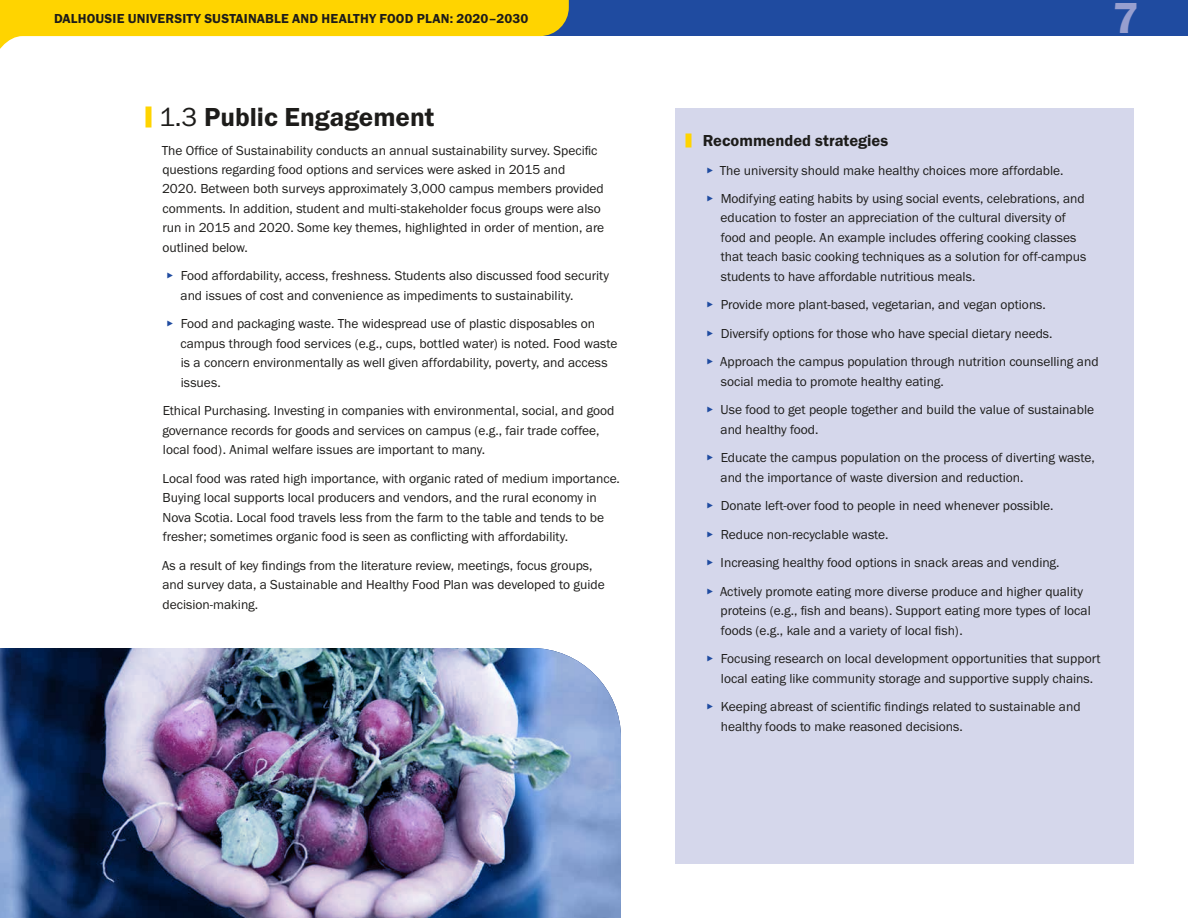
<style>
.page{position:relative;width:1188px;height:918px;background:#fff}
.page>*{position:absolute;margin:0;border:0;box-sizing:border-box;transform-origin:0 0}
.t1{font:45px "Franklin Gothic URW Dem";color:#979fcf}
.t2{font:27px "Franklin Gothic URW Dem";color:#1d1c1a}
.t3{font:16.5px "Franklin Gothic URW Dem";color:#1d1c1a}
.t4{font:13.5px/19.5px "Franklin Gothic URW Boo";color:#1d1c1a}
.t5{font:13.5px "Franklin Gothic URW Dem";letter-spacing:.01em;color:#1d1c1a}
.s1{font-family:"Franklin Gothic URW Boo"}
.s2{font-family:"Franklin Gothic URW Dem";color:#1f4ba0}
</style>
<div class="page">
<div style="left:0;top:0;width:1188px;height:36px;background:#1f4ba0"></div>
<svg style="left:0;top:0;width:569px;height:49px"></svg>
<div style="left:146px;top:106px;width:6px;height:22px;background:#ffd400"></div>
<img style="left:0;top:648px;width:621px;height:270px">
<div style="left:675px;top:108px;width:459px;height:756px;background:#d5d7eb"></div>
<div style="left:686px;top:133px;width:6px;height:15px;background:#ffd400"></div>
<p class="t5" style="left:54px;top:10px;width:476px">DALHOUSIE UNIVERSITY SUSTAINABLE AND HEALTHY FOOD PLAN: 2020–2030</p>
<h1 class="t1" style="left:1112px;top:-10px;width:28px">7</h1>
<h2 class="t2" style="left:159px;top:100px;width:277px"><span class="s1">1.3</span> Public Engagement</h2>
<p class="t4" style="left:162px;top:140px;width:444px">The Office of Sustainability conducts an annual sustainability survey. Specific questions regarding food options and services were asked in 2015 and<br>2020. Between both surveys approximately 3,000 campus members provided comments. In addition, student and multi-stakeholder focus groups were also run in 2015 and 2020. Some key themes, highlighted in order of mention, are outlined below.</p>
<p class="t4" style="left:181px;top:266px;width:430px;text-indent:-14px"><span class="s2">▸</span> Food affordability, access, freshness. Students also discussed food security and issues of cost and convenience as impediments to sustainability.</p>
<p class="t4" style="left:180px;top:314px;width:438px;text-indent:-14px"><span class="s2">▸</span> Food and packaging waste. The widespread use of plastic disposables on campus through food services (e.g., cups, bottled water) is noted. Food waste is a concern environmentally as well given affordability, poverty, and access issues.</p>
<p class="t4" style="left:162px;top:401px;width:453px">Ethical Purchasing. Investing in companies with environmental, social, and good governance records for goods and services on campus (e.g., fair trade coffee, local food). Animal welfare issues are important to many.</p>
<p class="t4" style="left:163px;top:468px;width:459px">Local food was rated high importance, with organic rated of medium importance.<br>Buying local supports local producers and vendors, and the rural economy in Nova Scotia. Local food travels less from the farm to the table and tends to be fresher; sometimes organic food is seen as conflicting with affordability.</p>
<p class="t4" style="left:162px;top:555px;width:444px">As a result of key findings from the literature review, meetings, focus groups, and survey data, a Sustainable and Healthy Food Plan was developed to guide decision-making.</p>
<p class="t3" style="left:703px;top:130px;width:187px">Recommended strategies</p>
<p class="t4" style="left:707px;top:156px;width:380px;line-height:28.5px"><span class="s2">▸</span> The university should make healthy choices more affordable.<br><span class="s2">▸</span> Modifying eating habits by using social events, celebrations, and</p>
<p class="t4" style="left:720px;top:208px;width:367px">education to foster an appreciation of the cultural diversity of food and people. An example includes offering cooking classes that teach basic cooking techniques as a solution for off-campus students to have affordable nutritious meals.</p>
<p class="t4" style="left:707px;top:290px;width:394px;line-height:28.5px"><span class="s2">▸</span> Provide more plant-based, vegetarian, and vegan options.<br><span class="s2">▸</span> Diversify options for those who have special dietary needs.<br><span class="s2">▸</span> Approach the campus population through nutrition counselling and</p>
<p class="t4" style="left:707px;top:367px;width:389px;line-height:28.5px;text-indent:14px">social media to promote healthy eating.<br><span class="s2">▸</span> Use food to get people together and build the value of sustainable</p>
<p class="t4" style="left:707px;top:415px;width:390px;line-height:28.5px;text-indent:14px">and healthy food.<br><span class="s2">▸</span> Educate the campus population on the process of diverting waste,</p>
<p class="t4" style="left:707px;top:463px;width:378px;line-height:28.5px;text-indent:14px">and the importance of waste diversion and reduction.<br><span class="s2">▸</span> Donate left-over food to people in need whenever possible.<br><span class="s2">▸</span> Reduce non-recyclable waste.<br><span class="s2">▸</span> Increasing healthy food options in snack areas and vending.<br><span class="s2">▸</span> Actively promote eating more diverse produce and higher quality</p>
<p class="t4" style="left:721px;top:601px;width:372px">proteins (e.g., fish and beans). Support eating more types of local foods (e.g., kale and a variety of local fish).</p>
<p class="t4" style="left:707px;top:649px;width:396px;text-align:center"><span class="s2">▸</span> Focusing research on local development opportunities that support local eating like community storage and supportive supply chains.</p>
<p class="t4" style="left:721px;top:697px;width:361px;text-indent:-14px"><span class="s2">▸</span> Keeping abreast of scientific findings related to sustainable and healthy foods to make reasoned decisions.</p>
</div>
